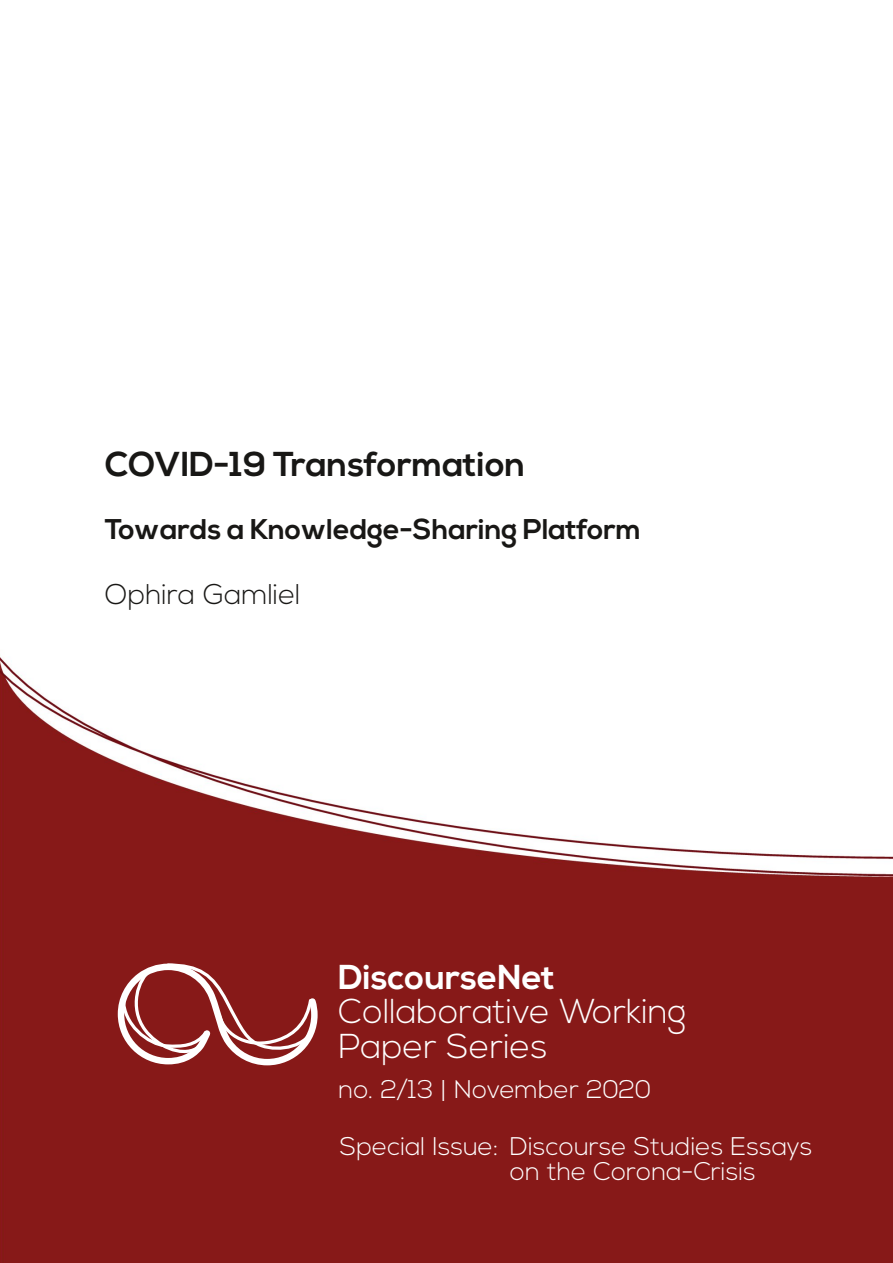
<style>
.page{position:relative;width:893px;height:1263px;background:#fff}
.page>*{position:absolute;margin:0;border:0;box-sizing:border-box;transform-origin:0 0}
.t1{font:300 34.5px/34.5px "Nexa";color:#fff}
.t2{font:700 34.5px "Nexa";color:#181715}
.t3{font:700 34.5px "Nexa";color:#fff}
.t4{font:700 28.5px "Nexa";color:#181715}
.t5{font:300 28.5px "Nexa";color:#181715}
.t6{font:300 25.5px/25.5px "Nexa";color:#fff}
</style>
<div class="page">
<img style="left:0;top:657px;width:892px;height:606px">
<svg style="left:118px;top:963px;width:200px;height:102px"></svg>
<h1 class="t2" style="left:105px;top:450px;width:422px">COVID-19 Transformation</h1>
<p class="t4" style="left:105px;top:518px;width:538px">Towards a Knowledge-Sharing Platform</p>
<p class="t5" style="left:105px;top:582px;width:197px">Ophira Gamliel</p>
<h1 class="t3" style="left:339px;top:963px;width:218px">DiscourseNet</h1>
<h1 class="t1" style="left:339px;top:997px;width:349px">Collaborative Working<br>Paper Series</h1>
<p class="t6" style="left:339px;top:1079px;width:314px">no. 2/13 | November 2020</p>
<p class="t6" style="left:510px;top:1135px;width:304px;text-indent:-170px">Special Issue: Discourse Studies Essays on the Corona-Crisis</p>
</div>
